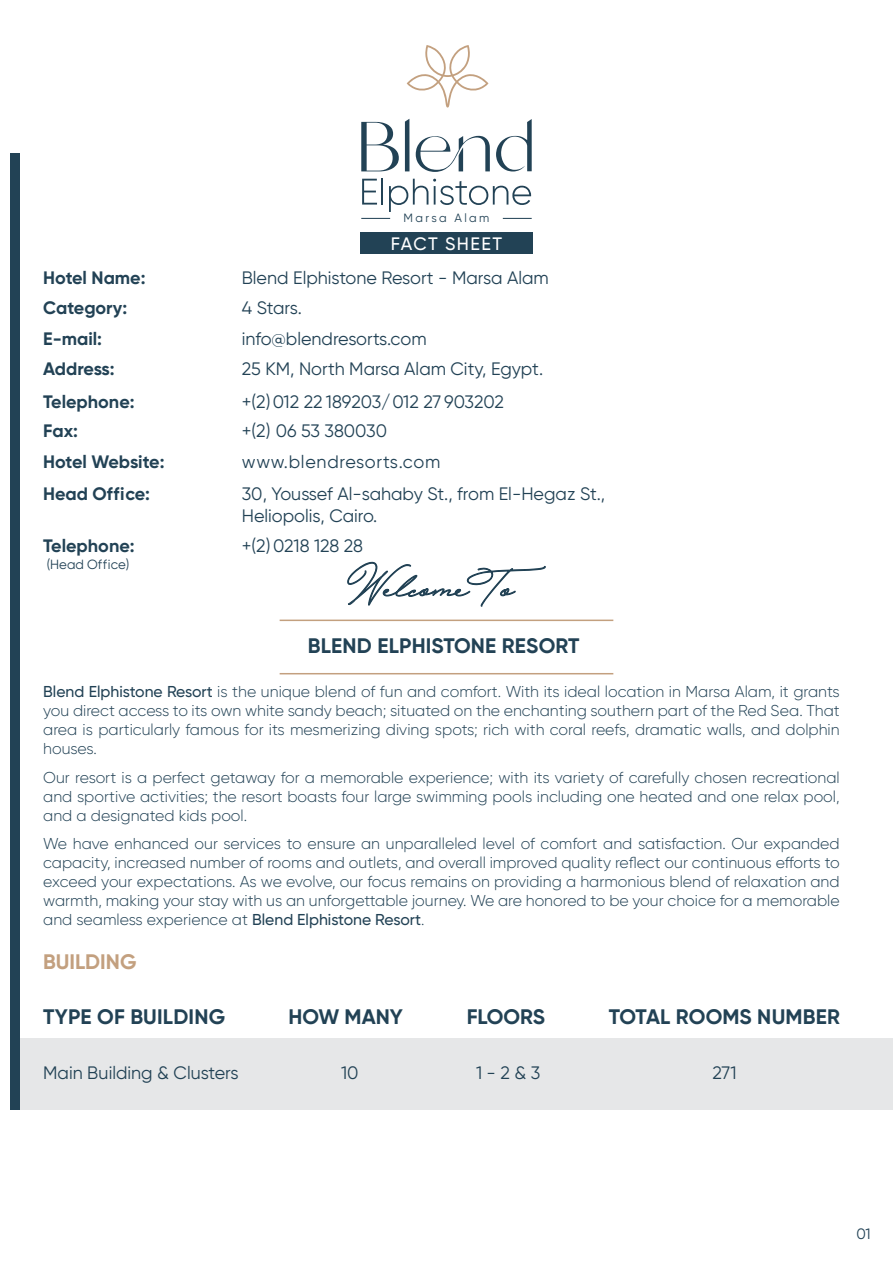
<style>
.page{position:relative;width:893px;height:1263px;background:#fff}
.page>*{position:absolute;margin:0;border:0;box-sizing:border-box;transform-origin:0 0}
.t1{font:700 21px "Gilroy";letter-spacing:.01em;color:#224255}
.t2{font:700 21px "Gilroy";color:#c3a07f}
.t3{font:18px/30px "Gilroy";color:#224255}
.t4{font:700 18px/29.4px "Gilroy";color:#224255}
.t5{font:18px "Gilroy";letter-spacing:.04em;color:#224255}
.t6{font:500 18px "Gilroy";letter-spacing:.075em;color:#fff}
.t7{font:300 15.75px/18.9px "Gilroy";color:#224255;text-align:justify}
.t8{font:15px "Gilroy";color:#224255}
.t9{font:13.35px "Gilroy";color:#224255}
.t10{font:12px "Gilroy";letter-spacing:.2em;color:#224255}
.s1{font-weight:500}
</style>
<div class="page">
<div style="left:20px;top:1038px;width:873px;height:72px;background:#e6e7e8"></div>
<div style="left:360px;top:232px;width:172px;height:22px;background:#224255"></div>
<svg style="left:348px;top:562px;width:198px;height:45px"></svg>
<hr style="left:280px;top:673px;width:333px;height:1px;background:#c3a07f">
<hr style="left:280px;top:620px;width:333px;height:1px;background:#c3a07f">
<div style="left:10px;top:153px;width:10px;height:957px;background:#224255"></div>
<svg style="left:361px;top:122px;width:38px;height:49px"></svg>
<svg style="left:405px;top:119px;width:4px;height:52px"></svg>
<svg style="left:416px;top:136px;width:74px;height:36px"></svg>
<svg style="left:496px;top:119px;width:36px;height:52px"></svg>
<svg style="left:407px;top:45px;width:81px;height:63px"></svg>
<svg style="left:362px;top:179px;width:15px;height:26px"></svg>
<hr style="left:381px;top:178px;width:2px;height:27px;background:#224255">
<svg style="left:389px;top:179px;width:142px;height:33px"></svg>
<svg style="left:361px;top:218px;width:29px;height:1px"></svg>
<svg style="left:503px;top:218px;width:29px;height:1px"></svg>
<p class="t10" style="left:404px;top:210px;width:87px">Marsa Alam</p>
<p class="t6" style="left:391px;top:233px;width:113px">FACT SHEET</p>
<p class="t4" style="left:43px;top:263px;width:104px;line-height:30px">Hotel Name:<br>Category:</p>
<p class="t3" style="left:242px;top:263px;width:308px">Blend Elphistone Resort - Marsa Alam<br>4 Stars.</p>
<p class="t4" style="left:43px;top:324px;width:60px">E-mail:</p>
<p class="t3" style="left:242px;top:324px;width:186px">info@blendresorts.com</p>
<p class="t4" style="left:43px;top:354px;width:73px">Address:</p>
<p class="t3" style="left:242px;top:354px;width:303px">25 KM, North Marsa Alam City, Egypt.</p>
<p class="t4" style="left:43px;top:387px;width:93px">Telephone:<br>Fax:</p>
<p class="t3" style="left:242px;top:386px;width:264px">+(2)012 22 189203/012 27 903202</p>
<p class="t3" style="left:242px;top:416px;width:147px">+(2) 06 53 380030</p>
<p class="t4" style="left:43px;top:446px;width:123px">Hotel Website:</p>
<p class="t5" style="left:242px;top:450px;width:200px">www.blendresorts.com</p>
<p class="t4" style="left:43px;top:479px;width:108px">Head Office:</p>
<p class="t3" style="left:242px;top:483px;width:365px;line-height:21.6px">30, Youssef Al-sahaby St., from El-Hegaz St.,<br>Heliopolis, Cairo.</p>
<p class="t4" style="left:43px;top:530px;width:93px">Telephone:</p>
<p class="t3" style="left:242px;top:530px;width:123px">+(2)0218 128 28</p>
<p class="t9" style="left:47px;top:556px;width:84px">(Head Office)</p>
<h1 class="t1" style="left:308px;top:633px;width:273px">BLEND ELPHISTONE RESORT</h1>
<p class="t7" style="left:43px;top:682px;width:798px"><span class="s1">Blend Elphistone Resort</span> is the unique blend of fun and comfort. With its ideal location in Marsa Alam, it grants you direct access to its own white sandy beach; situated on the enchanting southern part of the Red Sea. That area is particularly famous for its mesmerizing diving spots; rich with coral reefs, dramatic walls, and dolphin houses.</p>
<p class="t7" style="left:43px;top:767px;width:798px">Our resort is a perfect getaway for a memorable experience; with its variety of carefully chosen recreational and sportive activities; the resort boasts four large swimming pools including one heated and one relax pool, and a designated kids pool.</p>
<p class="t7" style="left:43px;top:834px;width:798px">We have enhanced our services to ensure an unparalleled level of comfort and satisfaction. Our expanded capacity, increased number of rooms and outlets, and overall improved quality reflect our continuous efforts to exceed your expectations. As we evolve, our focus remains on providing a harmonious blend of relaxation and warmth, making your stay with us an unforgettable journey. We are honored to be your choice for a memorable and seamless experience at <span class="s1">Blend Elphistone Resort</span>.</p>
<h1 class="t2" style="left:43px;top:948px;width:95px">BUILDING</h1>
<h1 class="t1" style="left:43px;top:1003px;width:183px">TYPE OF BUILDING</h1>
<h1 class="t1" style="left:288px;top:1003px;width:116px">HOW MANY</h1>
<h1 class="t1" style="left:467px;top:1003px;width:80px">FLOORS</h1>
<h1 class="t1" style="left:609px;top:1003px;width:233px">TOTAL ROOMS NUMBER</h1>
<p class="t3" style="left:43px;top:1058px;width:197px">Main Building &amp; Clusters</p>
<p class="t3" style="left:341px;top:1058px;width:19px">10</p>
<p class="t3" style="left:476px;top:1058px;width:66px">1 - 2 &amp; 3</p>
<p class="t3" style="left:712px;top:1058px;width:26px">271</p>
<p class="t8" style="left:856px;top:1224px;width:16px">01</p>
</div>
